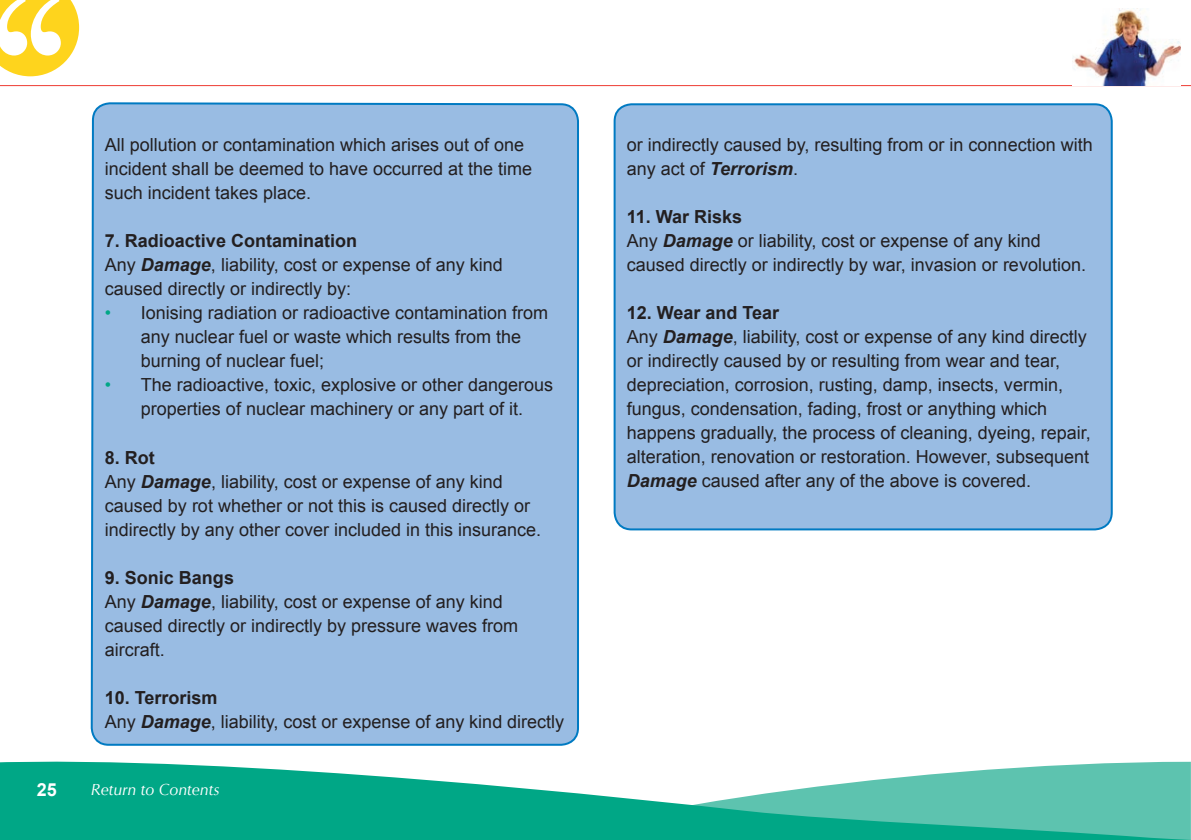
<style>
.page{position:relative;width:1191px;height:840px;background:#fff}
.page>*{position:absolute;margin:0;border:0;box-sizing:border-box;transform-origin:0 0}
.t1{font:18px/24px "Arial";color:#231f20}
.t2{font:700 18px "Arial";color:#fff}
.t3{font:italic 16px "CG Omega";color:#fff}
.s1{font-weight:700}
.s2{font-weight:700;font-style:italic}
.s3{color:#00a786}
</style>
<div class="page">
<svg style="left:0;top:761px;width:1190px;height:78px;fill:#00a786"></svg>
<hr style="left:0;top:85px;width:1191px;height:1px;background:#ee3c33">
<svg style="left:0;top:0;width:79px;height:76px"></svg>
<svg style="left:1190px;top:761px;width:1px;height:78px"></svg>
<div style="left:614px;top:104px;width:497px;height:425px;background:#99bce3;border-radius:17px"></div>
<div style="left:613px;top:103px;width:499px;height:427px;border:2px solid #007ac2;border-radius:17px"></div>
<div style="left:90px;top:85px;width:490px;height:661px;background:#99bce3"></div>
<img style="left:1072px;top:9px;width:108px;height:76px">
<p class="t2" style="left:37px;top:777px;width:22px">25</p>
<p class="t1" style="left:105px;top:133px;width:429px">All pollution or contamination which arises out of one incident shall be deemed to have occurred at the time such incident takes place.</p>
<p class="t1" style="left:105px;top:229px;width:399px"><span class="s1">7. Radioactive Contamination<br></span>Any <span class="s2">Damage</span>, liability, cost or expense of any kind caused directly or indirectly by:</p>
<p class="t1" style="left:141px;top:301px;width:409px;text-indent:-36px"><span class="s3">•</span> Ionising radiation or radioactive contamination from any nuclear fuel or waste which results from the burning of nuclear fuel;</p>
<p class="t1" style="left:105px;top:373px;width:450px;text-align:center"><span class="s3">•</span> The radioactive, toxic, explosive or other dangerous properties of nuclear machinery or any part of it.</p>
<p class="t1" style="left:105px;top:445px;width:438px"><span class="s1">8. Rot<br></span>Any <span class="s2">Damage</span>, liability, cost or expense of any kind caused by rot whether or not this is caused directly or indirectly by any other cover included in this insurance.</p>
<p class="t1" style="left:105px;top:565px;width:415px"><span class="s1">9. Sonic Bangs<br></span>Any <span class="s2">Damage</span>, liability, cost or expense of any kind caused directly or indirectly by pressure waves from aircraft.</p>
<p class="t1" style="left:105px;top:685px;width:461px"><span class="s1">10. Terrorism<br></span>Any <span class="s2">Damage</span>, liability, cost or expense of any kind directly</p>
<p class="t3" style="left:91px;top:779px;width:130px">Return to Contents</p>
<p class="t1" style="left:626px;top:132px;width:467px">or indirectly caused by, resulting from or in connection with any act of <span class="s2">Terrorism</span>.</p>
<p class="t1" style="left:626px;top:204px;width:461px"><span class="s1">11. War Risks<br></span>Any <span class="s2">Damage</span> or liability, cost or expense of any kind caused directly or indirectly by war, invasion or revolution.</p>
<p class="t1" style="left:626px;top:300px;width:465px"><span class="s1">12. Wear and Tear<br></span>Any <span class="s2">Damage</span>, liability, cost or expense of any kind directly or indirectly caused by or resulting from wear and tear, depreciation, corrosion, rusting, damp, insects, vermin, fungus, condensation, fading, frost or anything which happens gradually, the process of cleaning, dyeing, repair, alteration, renovation or restoration. However, subsequent <span class="s2">Damage</span> caused after any of the above is covered.</p>
</div>
